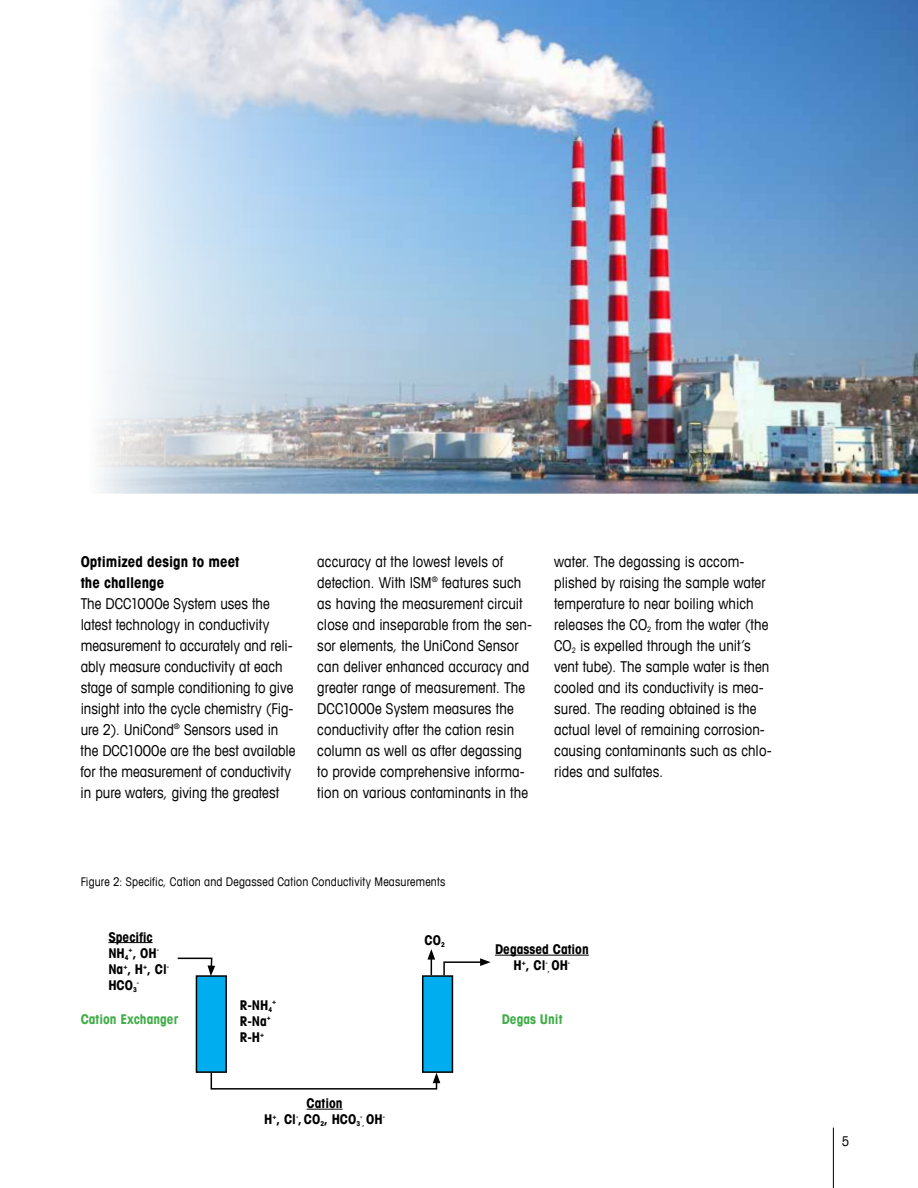
<style>
.page{position:relative;width:918px;height:1188px;background:#fff}
.page>*{position:absolute;margin:0;border:0;box-sizing:border-box;transform-origin:0 0}
.t1{font:condensed 15px/21px "Avant Garde Com";letter-spacing:.005em;color:#000}
.t2{font:700 condensed 15px/21px "Avant Garde Com";color:#000}
.t3{font:700 condensed 13.5px/16.2px "Avant Garde Com";color:#000}
.t4{font:700 condensed 13.5px "Avant Garde Com";color:#41ad49}
.t5{font:condensed 13.5px "Avant Garde Com";color:#000}
.t6{font:condensed 12px "Avant Garde Com";letter-spacing:.015em;color:#000}
.t7{font:700 condensed 6.75px "Avant Garde Com";color:#000}
.s1{font-size:13.5px}
</style>
<div class="page">
<hr style="left:833px;top:1128px;width:1px;height:60px;background:#000">
<hr style="left:307px;top:1109px;width:36px;height:1px;background:#000">
<svg style="left:177px;top:957px;width:38px;height:19px"></svg>
<hr style="left:495px;top:955px;width:94px;height:1px;background:#000">
<div style="left:196px;top:975px;width:31px;height:98px;background:#00aeef;border:2px solid #000"></div>
<div style="left:422px;top:975px;width:31px;height:98px;background:#00aeef;border:2px solid #000"></div>
<svg style="left:210px;top:1071px;width:230px;height:19px"></svg>
<svg style="left:428px;top:949px;width:7px;height:26px"></svg>
<svg style="left:443px;top:958px;width:48px;height:19px"></svg>
<hr style="left:108px;top:942px;width:45px;height:1px;background:#000">
<img style="left:98px;top:0;width:820px;height:494px">
<p class="t2" style="left:81px;top:551px;width:160px">Optimized design to meet the challenge</p>
<p class="t1" style="left:81px;top:593px;width:216px">The DCC1000e System uses the latest technology in conductivity measurement to accurately and reli&shy;ably measure conductivity at each stage of sample conditioning to give insight into the cycle chemistry (Fig&shy;ure 2). UniCond<sup>®</sup> Sensors used in the DCC1000e are the best available for the measurement of conductivity in pure waters, giving the greatest</p>
<p class="t1" style="left:317px;top:551px;width:216px">accuracy at the lowest levels of detection. With ISM<sup>®</sup> features such as having the measurement circuit close and inseparable from the sen&shy;sor elements, the UniCond Sensor can deliver enhanced accuracy and greater range of measurement. The DCC1000e System measures the conductivity after the cation resin column as well as after degassing to provide comprehensive informa&shy;tion on various contaminants in the</p>
<p class="t1" style="left:554px;top:551px;width:219px">water. The degassing is accom&shy;plished by raising the sample water temperature to near boiling which releases the CO<sub>2</sub> from the water (the CO<sub>2</sub> is expelled through the unit’s vent tube). The sample water is then cooled and its conductivity is mea&shy;sured. The reading obtained is the actual level of remaining corrosion&shy;causing contaminants such as chlo&shy;rides and sulfates.</p>
<p class="t6" style="left:81px;top:875px;width:366px">Figure 2: Specific, Cation and Degassed Cation Conductivity Measurements</p>
<p class="t3" style="left:108px;top:928px;width:62px">Specific<br>NH<sub>4</sub><sup>+</sup>, OH<sup>-<br></sup>Na<sup>+</sup>, H<sup>+</sup>, Cl<sup>-<br></sup>HCO<sub>3</sub></p>
<p class="t7" style="left:137px;top:978px;width:4px">-</p>
<p class="t3" style="left:425px;top:931px;width:22px">CO<sub>2</sub></p>
<p class="t3" style="left:514px;top:941px;width:77px;text-indent:-19px">Degassed Cation<br>H<sup>+</sup>, Cl<sup>-</sup></p>
<p class="t7" style="left:548px;top:962px;width:24px">, <span class="s1">OH</span>-</p>
<p class="t3" style="left:240px;top:996px;width:34px">R-NH<sub>4</sub></p>
<p class="t7" style="left:272px;top:997px;width:6px">+</p>
<p class="t3" style="left:240px;top:1013px;width:33px">R-Na<sup>+<br></sup>R-H<sup>+</sup></p>
<p class="t4" style="left:81px;top:1011px;width:99px">Cation Exchanger</p>
<p class="t4" style="left:502px;top:1011px;width:62px">Degas Unit</p>
<p class="t3" style="left:264px;top:1095px;width:97px;text-indent:42px">Cation<br>H<sup>+</sup>, Cl<sup>-</sup>,CO<sub>2</sub>, HCO<sub>3</sub></p>
<p class="t7" style="left:360px;top:1112px;width:4px">-</p>
<p class="t7" style="left:362px;top:1116px;width:24px">, <span class="s1">OH</span>-</p>
<p class="t5" style="left:842px;top:1133px;width:9px">5</p>
</div>
